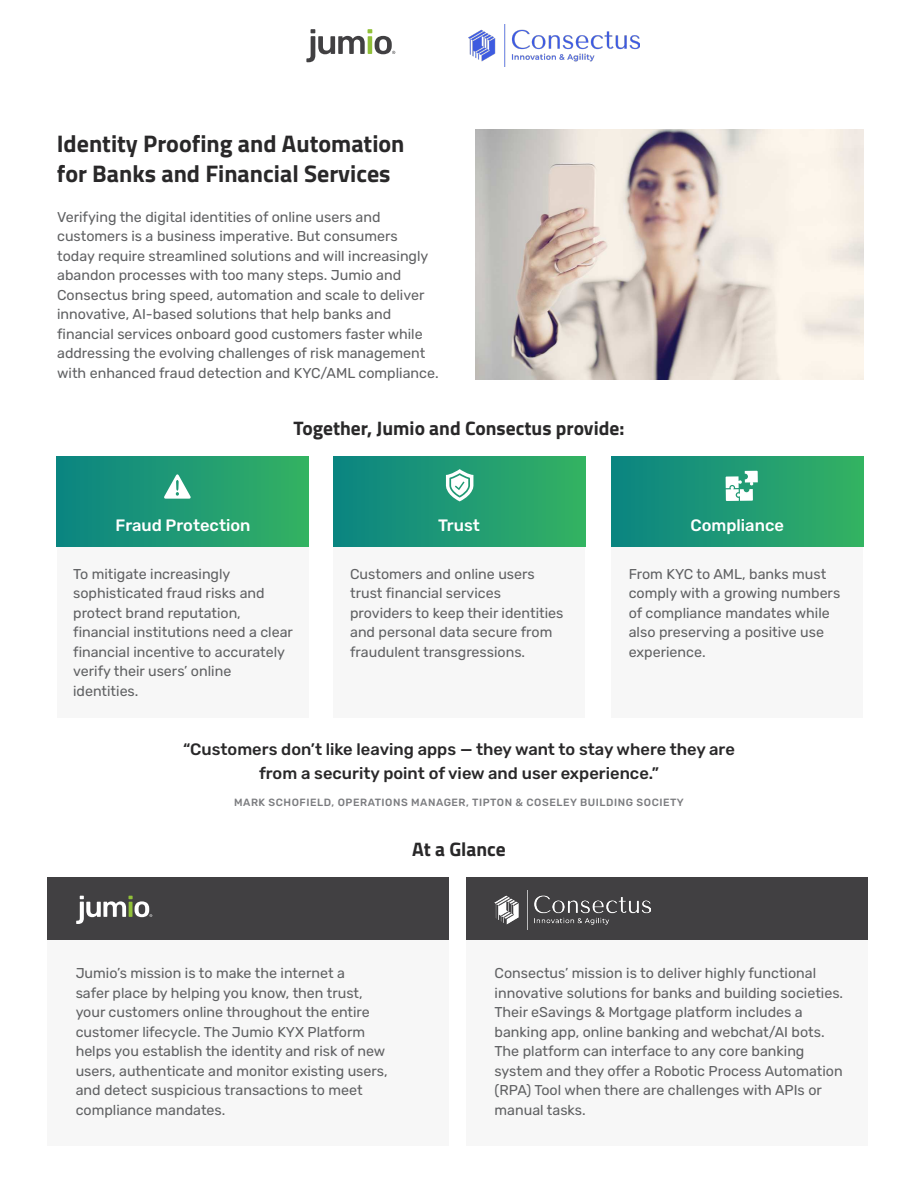
<style>
.page{position:relative;width:918px;height:1188px;background:#fff}
.page>*{position:absolute;margin:0;border:0;box-sizing:border-box;transform-origin:0 0}
.t1{font:700 24px/30px "Titillium Web";color:#292829}
.t2{font:700 19.5px "Titillium Web";color:#292829}
.t3{font:500 16.5px/24px "Rubik";color:#292829;text-align:center}
.t4{font:500 16.5px "Rubik";color:#fff}
.t5{font:14.25px/19.5px "Rubik";color:#606163}
.t6{font:500 10.5px "Rubik";letter-spacing:.05em;color:#7b7c7f}
</style>
<div class="page">
<div style="left:57px;top:537px;width:252px;height:181px;background:#f7f7f7"></div>
<div style="left:333px;top:537px;width:252px;height:181px;background:#f7f7f7"></div>
<div style="left:611px;top:537px;width:252px;height:181px;background:#f7f7f7"></div>
<div style="left:48px;top:894px;width:401px;height:252px;background:#f7f7f7"></div>
<div style="left:467px;top:894px;width:401px;height:252px;background:#f7f7f7"></div>
<div style="left:48px;top:877px;width:401px;height:62px;background:#414042"></div>
<div style="left:467px;top:877px;width:401px;height:62px;background:#414042"></div>
<div style="left:57px;top:456px;width:252px;height:91px;background:linear-gradient(to right,#0b8483,#34b163)"></div>
<div style="left:334px;top:456px;width:252px;height:91px;background:linear-gradient(to right,#0b8483,#34b163)"></div>
<div style="left:612px;top:456px;width:252px;height:91px;background:linear-gradient(to right,#0b8483,#34b163)"></div>
<svg style="left:445px;top:469px;width:29px;height:32px"></svg>
<img style="left:475px;top:130px;width:389px;height:249px">
<svg style="left:726px;top:471px;width:32px;height:30px"></svg>
<svg style="left:164px;top:474px;width:27px;height:25px"></svg>
<svg style="left:76px;top:896px;width:76px;height:28px"></svg>
<svg style="left:306px;top:29px;width:89px;height:33px"></svg>
<img style="left:469px;top:25px;width:170px;height:42px">
<img style="left:495px;top:891px;width:155px;height:38px">
<h1 class="t1" style="left:57px;top:131px;width:349px">Identity Proofing and Automation for Banks and Financial Services</h1>
<p class="t5" style="left:57px;top:208px;width:383px">Verifying the digital identities of online users and customers is a business imperative. But consumers today require streamlined solutions and will increasingly abandon processes with too many steps. Jumio and Consectus bring speed, automation and scale to deliver innovative, AI-based solutions that help banks and financial services onboard good customers faster while addressing the evolving challenges of risk management with enhanced fraud detection and KYC/AML compliance.</p>
<p class="t4" style="left:116px;top:518px;width:136px">Fraud Protection</p>
<h2 class="t2" style="left:293px;top:421px;width:332px">Together, Jumio and Consectus provide:</h2>
<p class="t4" style="left:438px;top:518px;width:43px">Trust</p>
<p class="t4" style="left:691px;top:518px;width:95px">Compliance</p>
<p class="t5" style="left:73px;top:565px;width:221px">To mitigate increasingly sophisticated fraud risks and protect brand reputation, financial institutions need a clear financial incentive to accurately verify their users’ online identities.</p>
<p class="t5" style="left:350px;top:565px;width:215px">Customers and online users trust financial services providers to keep their identities and personal data secure from fraudulent transgressions.</p>
<p class="t5" style="left:629px;top:565px;width:213px">From KYC to AML, banks must comply with a growing numbers of compliance mandates while also preserving a positive use experience.</p>
<p class="t3" style="left:183px;top:738px;width:553px">“Customers don’t like leaving apps — they want to stay where they are from a security point of view and user experience.”</p>
<p class="t6" style="left:234px;top:798px;width:451px">MARK SCHOFIELD, OPERATIONS MANAGER, TIPTON &amp; COSELEY BUILDING SOCIETY</p>
<h2 class="t2" style="left:412px;top:842px;width:95px">At a Glance</h2>
<p class="t5" style="left:76px;top:964px;width:314px">Jumio’s mission is to make the internet a<br>safer place by helping you know, then trust, your customers online throughout the entire customer lifecycle. The Jumio KYX Platform helps you establish the identity and risk of new users, authenticate and monitor existing users, and detect suspicious transactions to meet compliance mandates.</p>
<p class="t5" style="left:495px;top:964px;width:350px">Consectus’ mission is to deliver highly functional innovative solutions for banks and building societies.<br>Their eSavings &amp; Mortgage platform includes a banking app, online banking and webchat/AI bots.<br>The platform can interface to any core banking system and they offer a Robotic Process Automation (RPA) Tool when there are challenges with APIs or manual tasks.</p>
</div>
